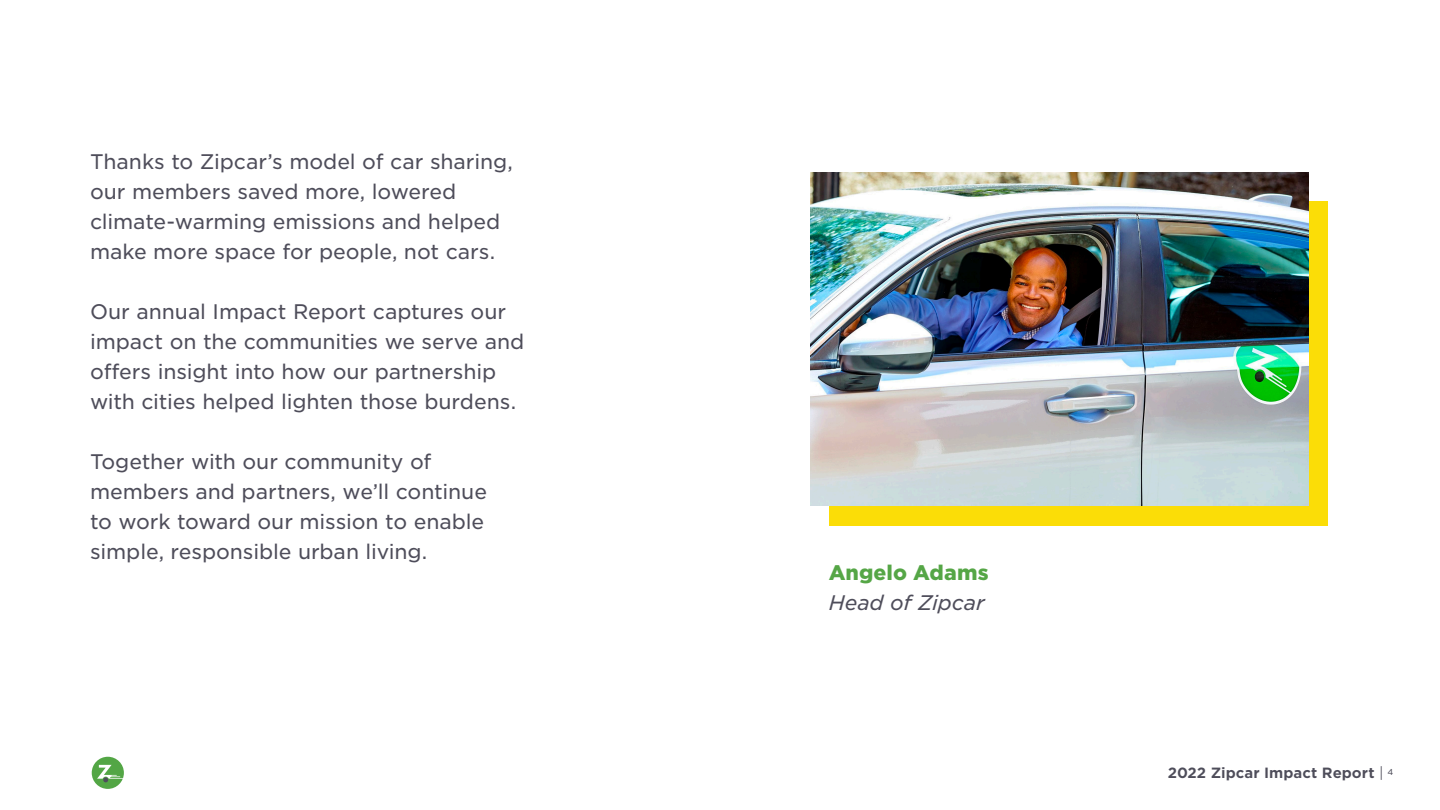
<style>
.page{position:relative;width:1440px;height:810px;background:#fff}
.page>*{position:absolute;margin:0;border:0;box-sizing:border-box;transform-origin:0 0}
.t1{font:20.25px/30px "Gotham S Sm";letter-spacing:-.005em;color:#4e4d5a}
.t2{font:italic 20.25px/30px "Gotham S Sm";letter-spacing:-.01em;color:#4e4d5a}
.t3{font:700 14.25px "Gotham S Sm";color:#4e4d5a}
.s1{font-weight:900;font-style:normal;color:#55a646}
.s2{font-weight:300}
</style>
<div class="page">
<svg style="left:90px;top:755px;width:36px;height:36px"></svg>
<div style="left:92px;top:757px;width:32px;height:32px;background:#53a645;border-radius:50%"></div>
<svg style="left:97px;top:765px;width:26px;height:17px"></svg>
<div style="left:829px;top:202px;width:499px;height:324px;background:#fbdd07"></div>
<img style="left:810px;top:172px;width:499px;height:333px">
<p class="t1" style="left:90px;top:146px;width:424px">Thanks to Zipcar’s model of car sharing, our members saved more, lowered climate-warming emissions and helped make more space for people, not cars.</p>
<p class="t1" style="left:90px;top:296px;width:436px">Our annual Impact Report captures our impact on the communities we serve and offers insight into how our partnership with cities helped lighten those burdens.</p>
<p class="t1" style="left:90px;top:446px;width:399px">Together with our community of members and partners, we’ll continue to work toward our mission to enable simple, responsible urban living.</p>
<p class="t2" style="left:829px;top:557px;width:161px"><span class="s1">Angelo Adams<br></span>Head of Zipcar</p>
<p class="t3" style="left:1168px;top:763px;width:227px">2022 Zipcar Impact Report <span class="s2">|</span> <sup>4</sup></p>
</div>
